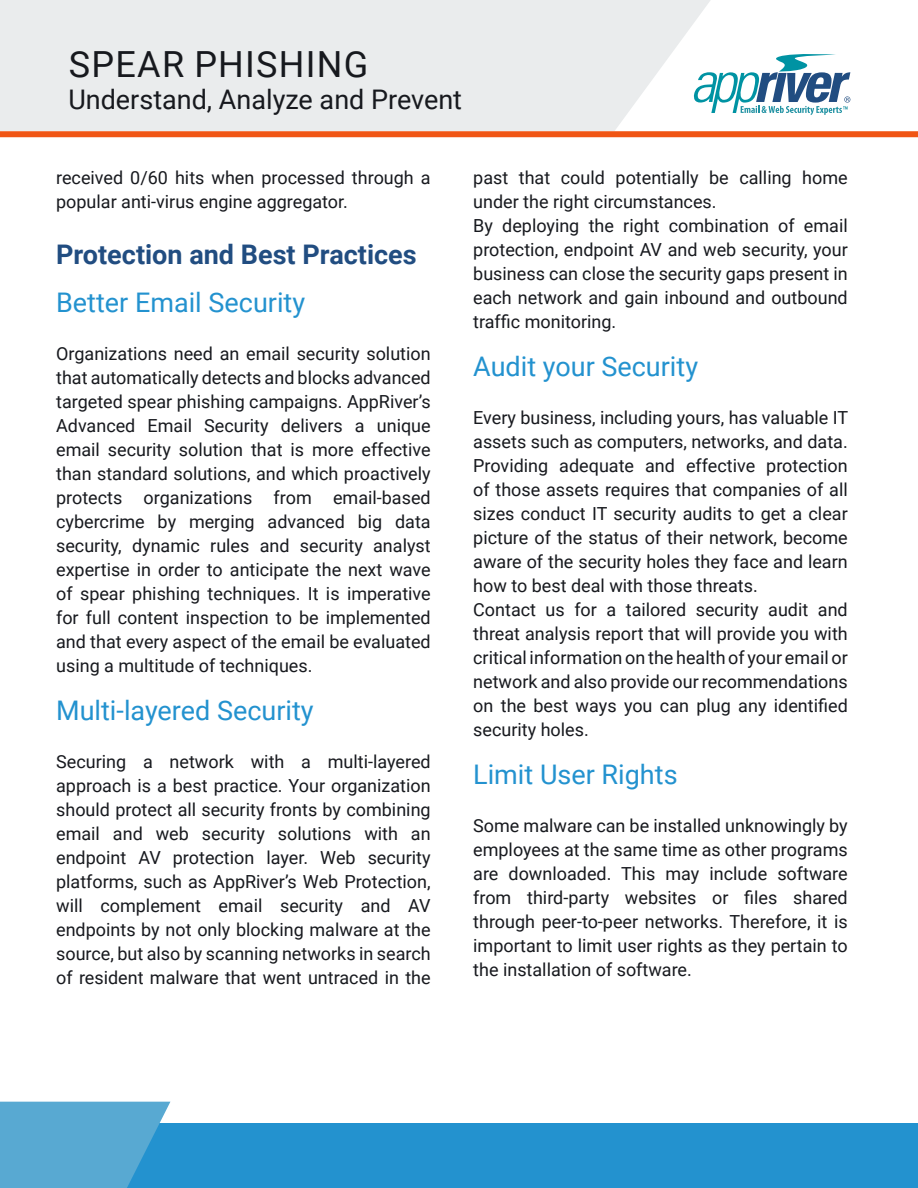
<style>
.page{position:relative;width:918px;height:1188px;background:#fff}
.page>*{position:absolute;margin:0;border:0;box-sizing:border-box;transform-origin:0 0}
.t1{font:36px "Roboto";letter-spacing:.035em;color:#17191e}
.t2{font:27px "Roboto";color:#2392cf}
.t3{font:27px "Roboto";color:#17191e}
.t4{font:700 27px "Roboto";color:#214d81}
.t5{font:18px/24px "Roboto";color:#17191e}
</style>
<div class="page">
<div style="left:0;top:0;width:918px;height:131px;background:#eaeced"></div>
<div style="left:0;top:1123px;width:918px;height:65px;background:#2392cf"></div>
<svg style="left:0;top:1102px;width:170px;height:86px"></svg>
<div style="left:0;top:131px;width:918px;height:6px;background:#f05514"></div>
<svg style="left:615px;top:0;width:303px;height:131px"></svg>
<h1 class="t1" style="left:69px;top:39px;width:301px">SPEAR PHISHING</h1>
<h2 class="t3" style="left:68px;top:81px;width:395px">Understand, Analyze and Prevent</h2>
<p class="t5" style="left:56px;top:165px;width:376px">received 0/60 hits when processed through a popular anti-virus engine aggregator.</p>
<h2 class="t4" style="left:56px;top:236px;width:362px">Protection and Best Practices</h2>
<h2 class="t2" style="left:56px;top:284px;width:251px">Better Email Security</h2>
<p class="t5" style="left:56px;top:341px;width:376px;text-align:justify">Organizations need an email security solution that automatically detects and blocks advanced targeted spear phishing campaigns. AppRiver’s Advanced Email Security delivers a unique email security solution that is more effective than standard solutions, and which proactively protects organizations from email-based cybercrime by merging advanced big data security, dynamic rules and security analyst expertise in order to anticipate the next wave of spear phishing techniques. It is imperative for full content inspection to be implemented and that every aspect of the email be evaluated using a multitude of techniques.</p>
<h2 class="t2" style="left:56px;top:692px;width:259px">Multi-layered Security</h2>
<p class="t5" style="left:56px;top:749px;width:376px;text-align:justify">Securing a network with a multi-layered approach is a best practice. Your organization should protect all security fronts by combining email and web security solutions with an endpoint AV protection layer. Web security platforms, such as AppRiver’s Web Protection, will complement email security and AV endpoints by not only blocking malware at the source, but also by scanning networks in search of resident malware that went untraced in the</p>
<p class="t5" style="left:473px;top:165px;width:376px">past that could potentially be calling home under the right circumstances.<br>By deploying the right combination of email protection, endpoint AV and web security, your business can close the security gaps present in each network and gain inbound and outbound traffic monitoring.</p>
<h2 class="t2" style="left:473px;top:347px;width:226px">Audit your Security</h2>
<p class="t5" style="left:473px;top:405px;width:376px">Every business, including yours, has valuable IT assets such as computers, networks, and data.<br>Providing adequate and effective protection of those assets requires that companies of all sizes conduct IT security audits to get a clear picture of the status of their network, become aware of the security holes they face and learn how to best deal with those threats.<br>Contact us for a tailored security audit and threat analysis report that will provide you with critical information on the health of your email or network and also provide our recommendations on the best ways you can plug any identified security holes.</p>
<h2 class="t2" style="left:473px;top:755px;width:206px">Limit User Rights</h2>
<p class="t5" style="left:473px;top:813px;width:376px;text-align:justify">Some malware can be installed unknowingly by employees at the same time as other programs are downloaded. This may include software from third-party websites or files shared through peer-to-peer networks. Therefore, it is important to limit user rights as they pertain to the installation of software.</p>
</div>
